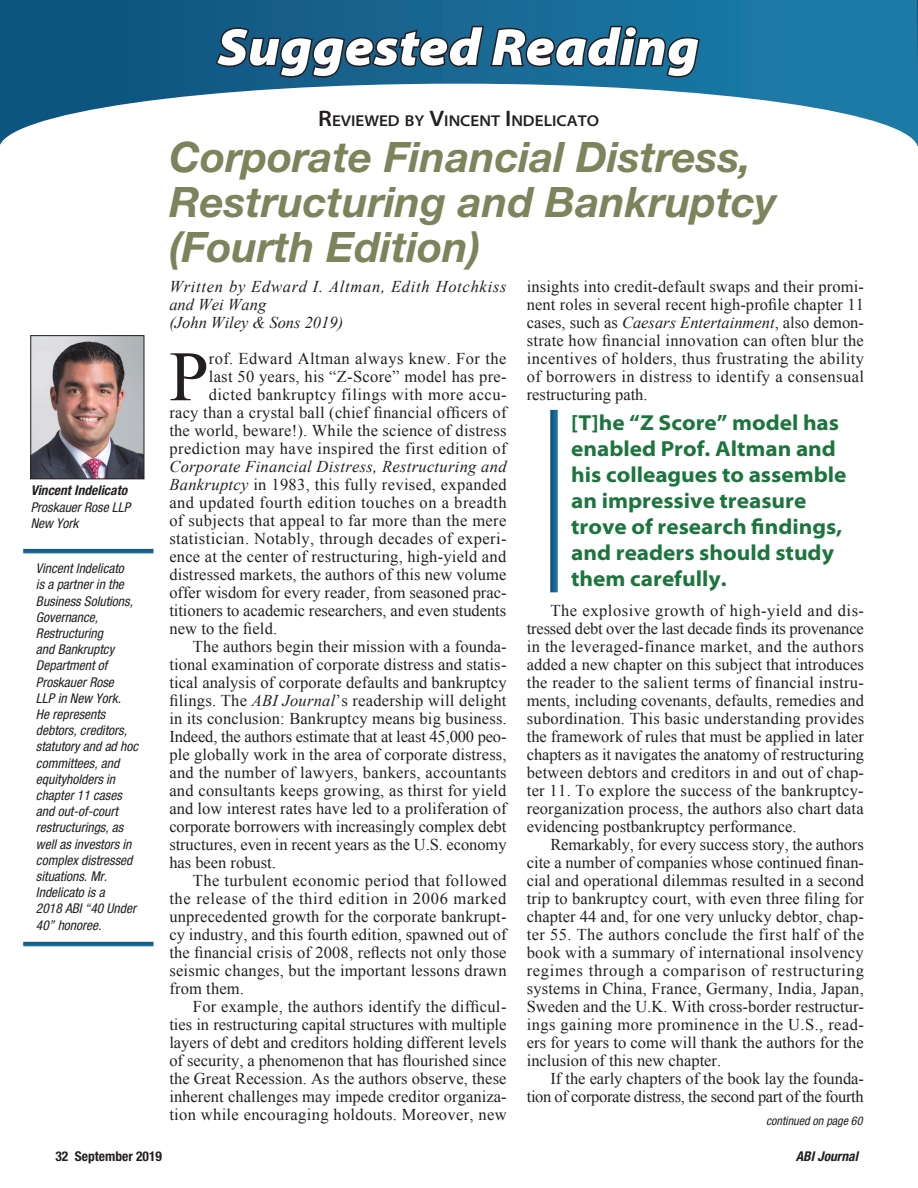
<style>
.page{position:relative;width:918px;height:1188px;background:#fff}
.page>*{position:absolute;margin:0;border:0;box-sizing:border-box;transform-origin:0 0}
.Body_text{font:70.8px "Times New Roman";color:#231f20}
.Page_Header{font:italic 900 semi-expanded 52.5px "Myriad Pro";color:#fff}
.Article_Headline_1{font:italic 700 42px/45px "Helvetica Neue LT Std";color:#7c845c}
.Pull_Quote_-_Article{font:700 semi-expanded 21.75px/26.1px "Myriad Pro";color:#1b753c}
.Body_text-2{font:16.5px/18px "Times New Roman";letter-spacing:.015em;color:#231f20;text-align:justify}
.Body_text-3{font:16.5px/18px "Times New Roman";letter-spacing:-.02em;color:#231f20;text-align:right}
.Body_text-4{font:italic 16.5px/18px "Times New Roman";letter-spacing:.045em;color:#231f20}
.Body_text-5{font:16.5px "Times New Roman";letter-spacing:-.005em;color:#231f20}
.Body_text-6{font:italic 16.5px "Times New Roman";letter-spacing:.02em;color:#231f20}
.Body_text-7{font:italic 16.5px "Times New Roman";color:#231f20}
.Author_Name_-_Top_of{font:600 semi-expanded 15.75px "Myriad Pro";color:#231f20}
.Author_Caption_2_Bio{font:italic condensed 13.5px/16.2px "Helvetica Neue";color:#231f20}
.Author_Caption_1{font:italic 700 condensed 13.5px "Helvetica Neue";color:#231f20}
.t1{font:700 condensed 13.5px "Helvetica Neue";color:#231f20}
.t2{font:italic condensed 12px "Helvetica Neue";color:#231f20}
.s1{font-size:22.5px}
.s2{font-style:italic}
</style>
<div class="page">
<div style="left:0;top:0;width:918px;height:146px;background:linear-gradient(to right,#0e517c,#1f7eab)"></div>
<svg style="left:0;top:84px;width:917px;height:62px"></svg>
<svg style="left:213px;top:24px;width:488px;height:55px;background:#1a5474"></svg>
<img style="left:32px;top:337px;width:110px;height:140px">
<div style="left:30px;top:335px;width:114px;height:144px;border:1px solid #231f20"></div>
<svg style="left:23px;top:549px;width:131px;height:4px"></svg>
<svg style="left:23px;top:942px;width:131px;height:4px"></svg>
<svg style="left:550px;top:410px;width:8px;height:182px"></svg>
<hr style="left:917px;top:0;width:1px;height:1188px;background:#87898c">
<img style="left:917px;top:119px;width:1px;height:1069px">
<hr style="left:917px;top:0;width:1px;height:68px;background:#231f20">
<p class="Page_Header" style="left:218px;top:17px;width:483px">Suggested Reading</p>
<p class="Author_Name_-_Top_of" style="left:318px;top:112px;width:282px"><span class="s1">R</span>EVIEWED BY <span class="s1">V</span>INCENT <span class="s1">I</span> NDELICATO</p>
<p class="Author_Caption_1" style="left:31px;top:482px;width:98px">Vincent Indelicato</p>
<p class="Author_Caption_2_Bio" style="left:31px;top:499px;width:101px">Proskauer Rose LLP</p>
<p class="Author_Caption_2_Bio" style="left:31px;top:515px;width:49px">New York</p>
<p class="Author_Caption_2_Bio" style="left:36px;top:560px;width:104px">Vincent Indelicato<br>is a partner in the<br>Business Solutions,<br>Governance,<br>Restructuring<br>and Bankruptcy<br>Department of<br>Proskauer Rose<br>LLP in New York.<br>He represents debtors, creditors, statutory and ad hoc committees, and equityholders in chapter 11 cases and out-of-court restructurings, as well as investors in complex distressed situations. Mr.<br>Indelicato is a<br>2018 ABI “40 Under<br>40” honoree.</p>
<p class="Article_Headline_1" style="left:169px;top:134px;width:609px">Corporate Financial Distress,<br>Restructuring and Bankruptcy (Fourth Edition)</p>
<p class="Body_text-4" style="left:169px;top:277px;width:339px">Written by Edward I. Altman, Edith Hotchkiss and Wei Wang</p>
<p class="Body_text-7" style="left:169px;top:311px;width:175px">(John Wiley &amp; Sons 2019)</p>
<p class="Body_text" style="left:169px;top:329px;width:41px">P</p>
<p class="Body_text-2" style="left:209px;top:349px;width:299px">rof. Edward Altman always knew. For the</p>
<p class="Body_text-2" style="left:209px;top:367px;width:299px">last 50 years, his “Z-Score” model has pre-</p>
<p class="Body_text-2" style="left:209px;top:385px;width:299px">dicted bankruptcy filings with more accu-</p>
<p class="Body_text-2" style="left:169px;top:403px;width:339px">racy than a crystal ball (chief financial officers of</p>
<p class="Body_text-2" style="left:169px;top:421px;width:339px">the world, beware!). While the science of distress</p>
<p class="Body_text-2" style="left:169px;top:439px;width:339px">prediction may have inspired the first edition of</p>
<p class="Body_text-6" style="left:169px;top:455px;width:339px">Corporate Financial Distress, Restructuring and</p>
<p class="Body_text-2" style="left:169px;top:475px;width:339px"><span class="s2">Bankruptcy</span> in 1983, this fully revised, expanded</p>
<p class="Body_text-2" style="left:169px;top:493px;width:339px">and updated fourth edition touches on a breadth</p>
<p class="Body_text-2" style="left:169px;top:511px;width:339px">of subjects that appeal to far more than the mere</p>
<p class="Body_text-2" style="left:169px;top:529px;width:339px">statistician. Notably, through decades of experi-</p>
<p class="Body_text-2" style="left:169px;top:547px;width:338px">ence at the center of restructuring, high-yield and</p>
<p class="Body_text-2" style="left:169px;top:565px;width:339px">distressed markets, the authors of this new volume</p>
<p class="Body_text-2" style="left:169px;top:583px;width:339px">offer wisdom for every reader, from seasoned prac-</p>
<p class="Body_text-5" style="left:169px;top:600px;width:338px">titioners to academic researchers, and even students</p>
<p class="Body_text-2" style="left:169px;top:619px;width:109px">new to the field.</p>
<p class="Body_text-2" style="left:169px;top:637px;width:339px;text-indent:24px">The authors begin their mission with a founda&shy;tional examination of corporate distress and statis&shy;tical analysis of corporate defaults and bankruptcy filings. The <span class="s2">ABI Journal</span>’s readership will delight in its conclusion: Bankruptcy means big business.<br>Indeed, the authors estimate that at least 45,000 peo&shy;ple globally work in the area of corporate distress, and the number of lawyers, bankers, accountants and consultants keeps growing, as thirst for yield and low interest rates have led to a proliferation of corporate borrowers with increasingly complex debt structures, even in recent years as the U.S. economy has been robust.</p>
<p class="Body_text-2" style="left:169px;top:871px;width:339px;text-indent:24px">The turbulent economic period that followed the release of the third edition in 2006 marked unprecedented growth for the corporate bankrupt&shy;cy industry, and this fourth edition, spawned out of the financial crisis of 2008, reflects not only those seismic changes, but the important lessons drawn from them.</p>
<p class="Body_text-2" style="left:169px;top:997px;width:339px;text-indent:24px">For example, the authors identify the difficul&shy;ties in restructuring capital structures with multiple layers of debt and creditors holding different levels of security, a phenomenon that has flourished since the Great Recession. As the authors observe, these inherent challenges may impede creditor organiza&shy;tion while encouraging holdouts. Moreover, new</p>
<p class="Body_text-2" style="left:527px;top:277px;width:339px">insights into credit-default swaps and their promi&shy;nent roles in several recent high-profile chapter 11 cases, such as <span class="s2">Caesars Entertainment</span>, also demon&shy;strate how financial innovation can often blur the incentives of holders, thus frustrating the ability of borrowers in distress to identify a consensual restructuring path.</p>
<p class="Pull_Quote_-_Article" style="left:571px;top:409px;width:277px">[T]he “Z Score” model has enabled Prof. Altman and his colleagues to assemble an impressive treasure trove of research findings, and readers should study them carefully.</p>
<p class="Body_text-2" style="left:527px;top:601px;width:339px;text-indent:24px">The explosive growth of high-yield and dis&shy;tressed debt over the last decade finds its provenance in the leveraged-finance market, and the authors added a new chapter on this subject that introduces the reader to the salient terms of financial instru&shy;ments, including covenants, defaults, remedies and subordination. This basic understanding provides the framework of rules that must be applied in later chapters as it navigates the anatomy of restructuring between debtors and creditors in and out of chap&shy;ter 11. To explore the success of the bankruptcy&shy;reorganization process, the authors also chart data evidencing postbankruptcy performance.</p>
<p class="Body_text-2" style="left:527px;top:835px;width:339px;text-indent:24px">Remarkably, for every success story, the authors cite a number of companies whose continued finan&shy;cial and operational dilemmas resulted in a second trip to bankruptcy court, with even three filing for chapter 44 and, for one very unlucky debtor, chap&shy;ter 55. The authors conclude the first half of the book with a summary of international insolvency regimes through a comparison of restructuring systems in China, France, Germany, India, Japan, Sweden and the U.K. With cross-border restructur&shy;ings gaining more prominence in the U.S., read&shy;ers for years to come will thank the authors for the inclusion of this new chapter.</p>
<p class="Body_text-3" style="left:527px;top:1069px;width:339px">If the early chapters of the book lay the founda&shy;tion of corporate distress, the second part of the fourth</p>
<p class="t2" style="left:766px;top:1113px;width:98px">continued on page 60</p>
<p class="t1" style="left:55px;top:1148px;width:108px">32 September 2019</p>
<p class="Author_Caption_1" style="left:796px;top:1148px;width:64px">ABI Journal</p>
</div>
